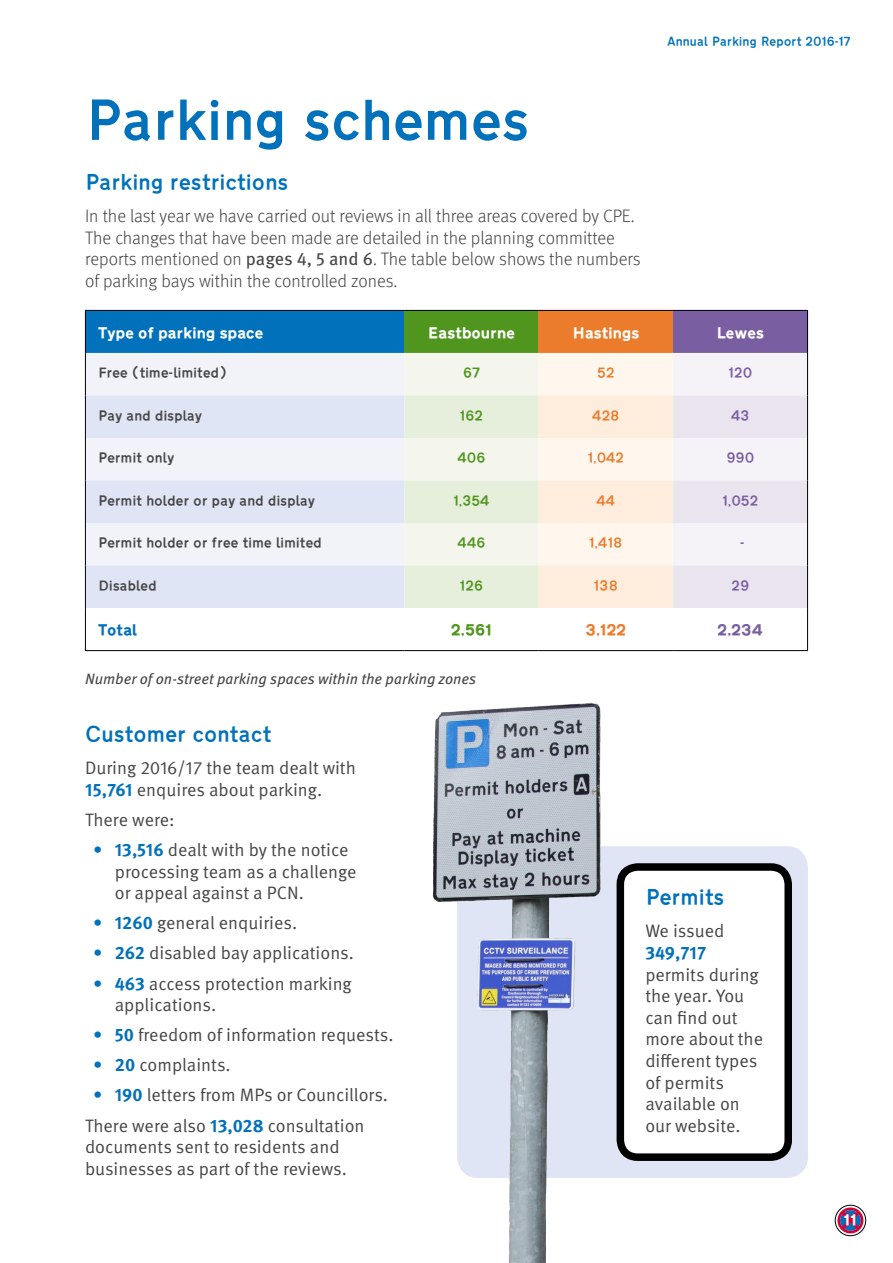
<style>
.page{position:relative;width:893px;height:1263px;background:#fff}
.page>*{position:absolute;margin:0;border:0;box-sizing:border-box;transform-origin:0 0}
.t1{font:54px "Transport";color:#0071ba}
.t2{font:21px "Transport";color:#0071ba}
.t3{font:18px/21.6px "Meta Pro";color:#464646}
.t4{font:18px/21.6px "Meta Light LF";color:#464646}
.t5{font:700 18px "Meta Pro";color:#0071ba}
.t6{font:italic 15px "Meta Pro";color:#464646}
.t7{font:800 15px "Transport";color:#fff}
.t8{font:800 15px "Transport";color:#0071ba}
.t9{font:800 15px "Transport";color:#50961e}
.t10{font:800 15px "Transport";color:#ea7c2b}
.t11{font:800 15px "Transport";color:#795fa2}
.t12{font:13.5px "Transport";color:#464646}
.t13{font:13.5px "Transport";color:#ea7c2b}
.t14{font:13.5px "Transport";color:#50961e}
.t15{font:13.5px "Transport";color:#795fa2}
.t16{font:12px "Transport";color:#0071ba}
.s1{font-family:"Meta Pro"}
.s2{font-weight:700;color:#0071ba}
</style>
<div class="page">
<div style="left:457px;top:846px;width:351px;height:332px;background:#dfe5f4;border-radius:21px"></div>
<img style="left:433px;top:702px;width:184px;height:561px">
<div style="left:85px;top:310px;width:319px;height:43px;background:#0071ba"></div>
<div style="left:404px;top:310px;width:135px;height:43px;background:#50961e"></div>
<div style="left:539px;top:310px;width:134px;height:43px;background:#ea7c2b"></div>
<div style="left:673px;top:310px;width:134px;height:43px;background:#795fa2"></div>
<svg style="left:86px;top:353px;width:721px;height:255px"></svg>
<hr style="left:85px;top:310px;width:319px;height:1px;background:#000">
<hr style="left:85px;top:311px;width:1px;height:42px;background:#000">
<hr style="left:404px;top:310px;width:135px;height:1px;background:#000">
<hr style="left:539px;top:310px;width:134px;height:1px;background:#000">
<hr style="left:673px;top:310px;width:135px;height:1px;background:#000">
<hr style="left:807px;top:311px;width:1px;height:42px;background:#000">
<hr style="left:85px;top:353px;width:1px;height:42px;background:#000">
<hr style="left:807px;top:353px;width:1px;height:42px;background:#000">
<hr style="left:85px;top:395px;width:1px;height:43px;background:#000">
<hr style="left:807px;top:395px;width:1px;height:43px;background:#000">
<hr style="left:85px;top:438px;width:1px;height:42px;background:#000">
<hr style="left:807px;top:438px;width:1px;height:42px;background:#000">
<hr style="left:85px;top:480px;width:1px;height:43px;background:#000">
<hr style="left:807px;top:480px;width:1px;height:43px;background:#000">
<hr style="left:85px;top:523px;width:1px;height:42px;background:#000">
<hr style="left:807px;top:523px;width:1px;height:42px;background:#000">
<hr style="left:85px;top:565px;width:1px;height:43px;background:#000">
<hr style="left:807px;top:565px;width:1px;height:43px;background:#000">
<hr style="left:85px;top:608px;width:1px;height:42px;background:#000">
<hr style="left:807px;top:608px;width:1px;height:42px;background:#000">
<hr style="left:85px;top:650px;width:319px;height:1px;background:#000">
<hr style="left:404px;top:650px;width:135px;height:1px;background:#000">
<hr style="left:539px;top:650px;width:134px;height:1px;background:#000">
<hr style="left:673px;top:650px;width:135px;height:1px;background:#000">
<div style="left:620px;top:867px;width:168px;height:290px;background:#fff;border-radius:18px"></div>
<div style="left:617px;top:863px;width:175px;height:298px;border:8px solid #000;border-radius:18px"></div>
<div style="left:835px;top:1205px;width:31px;height:31px;border:1px solid #000;border-radius:50%"></div>
<svg style="left:836px;top:1206px;width:29px;height:29px"></svg>
<p class="t16" style="left:667px;top:35px;width:185px">Annual Parking Report 2016-17</p>
<h1 class="t1" style="left:85px;top:93px;width:447px">Parking schemes</h1>
<p class="t2" style="left:85px;top:172px;width:205px">Parking restrictions</p>
<p class="t4" style="left:85px;top:205px;width:557px">In the last year we have carried out reviews in all three areas covered by CPE.<br>The changes that have been made are detailed in the planning committee reports mentioned on <span class="s1">pages 4, 5 and 6</span>. The table below shows the numbers of parking bays within the controlled zones.</p>
<p class="t7" style="left:98px;top:324px;width:167px">Type of parking space</p>
<p class="t7" style="left:428px;top:324px;width:89px">Eastbourne</p>
<p class="t7" style="left:572px;top:324px;width:69px">Hastings</p>
<p class="t7" style="left:717px;top:324px;width:49px">Lewes</p>
<p class="t12" style="left:98px;top:366px;width:130px">Free (time-limited)</p>
<p class="t14" style="left:463px;top:366px;width:18px">67</p>
<p class="t13" style="left:597px;top:366px;width:19px">52</p>
<p class="t15" style="left:728px;top:366px;width:25px">120</p>
<p class="t12" style="left:98px;top:408px;width:106px">Pay and display</p>
<p class="t14" style="left:460px;top:408px;width:25px">162</p>
<p class="t13" style="left:592px;top:408px;width:29px">428</p>
<p class="t15" style="left:731px;top:408px;width:20px">43</p>
<p class="t12" style="left:98px;top:451px;width:78px">Permit only</p>
<p class="t14" style="left:458px;top:451px;width:29px">406</p>
<p class="t13" style="left:588px;top:451px;width:38px">1,042</p>
<p class="t15" style="left:726px;top:451px;width:29px">990</p>
<p class="t12" style="left:98px;top:493px;width:219px">Permit holder or pay and display</p>
<p class="t14" style="left:453px;top:493px;width:38px">1,354</p>
<p class="t13" style="left:596px;top:493px;width:20px">44</p>
<p class="t15" style="left:722px;top:493px;width:37px">1,052</p>
<p class="t12" style="left:98px;top:536px;width:225px">Permit holder or free time limited</p>
<p class="t14" style="left:458px;top:536px;width:29px">446</p>
<p class="t13" style="left:589px;top:536px;width:35px">1,418</p>
<p class="t15" style="left:740px;top:536px;width:6px">-</p>
<p class="t12" style="left:98px;top:578px;width:60px">Disabled</p>
<p class="t14" style="left:460px;top:578px;width:25px">126</p>
<p class="t13" style="left:594px;top:578px;width:26px">138</p>
<p class="t15" style="left:731px;top:578px;width:19px">29</p>
<p class="t8" style="left:98px;top:621px;width:40px">Total</p>
<p class="t9" style="left:451px;top:621px;width:43px">2,561</p>
<p class="t10" style="left:585px;top:621px;width:43px">3,122</p>
<p class="t11" style="left:718px;top:621px;width:47px">2,234</p>
<p class="t6" style="left:85px;top:670px;width:393px">Number of on-street parking spaces within the parking zones</p>
<p class="t2" style="left:85px;top:724px;width:188px">Customer contact</p>
<p class="t3" style="left:85px;top:757px;width:272px">During 2016/17 the team dealt with<br><span class="s2">15,761</span> enquires about parking.</p>
<p class="t3" style="left:85px;top:809px;width:91px">There were:</p>
<p class="t3" style="left:115px;top:839px;width:243px;text-indent:-21px"><span class="s2">• 13,516</span> dealt with by the notice processing team as a challenge or appeal against a PCN.</p>
<p class="t3" style="left:94px;top:912px;width:205px"><span class="s2">• 1260</span> general enquiries.</p>
<p class="t3" style="left:94px;top:943px;width:262px"><span class="s2">• 262</span> disabled bay applications.</p>
<p class="t3" style="left:115px;top:973px;width:239px;text-indent:-21px"><span class="s2">• 463</span> access protection marking applications.</p>
<p class="t3" style="left:94px;top:1024px;width:302px"><span class="s2">• 50</span> freedom of information requests.</p>
<p class="t3" style="left:94px;top:1054px;width:139px"><span class="s2">• 20</span> complaints.</p>
<p class="t3" style="left:85px;top:1080px;width:305px;line-height:30.2px;text-indent:9px"><span class="s2">• 190</span> letters from MPs or Councillors.<br>There were also <span class="s2">13,028</span> consultation</p>
<p class="t3" style="left:85px;top:1136px;width:263px">documents sent to residents and businesses as part of the reviews.</p>
<p class="t2" style="left:645px;top:887px;width:81px">Permits</p>
<p class="t3" style="left:645px;top:920px;width:81px">We issued</p>
<p class="t5" style="left:645px;top:941px;width:63px">349,717</p>
<p class="t3" style="left:645px;top:964px;width:119px">permits during the year. You can find out more about the different types of permits available on our website.</p>
<p class="t7" style="left:844px;top:1211px;width:15px">11</p>
</div>
